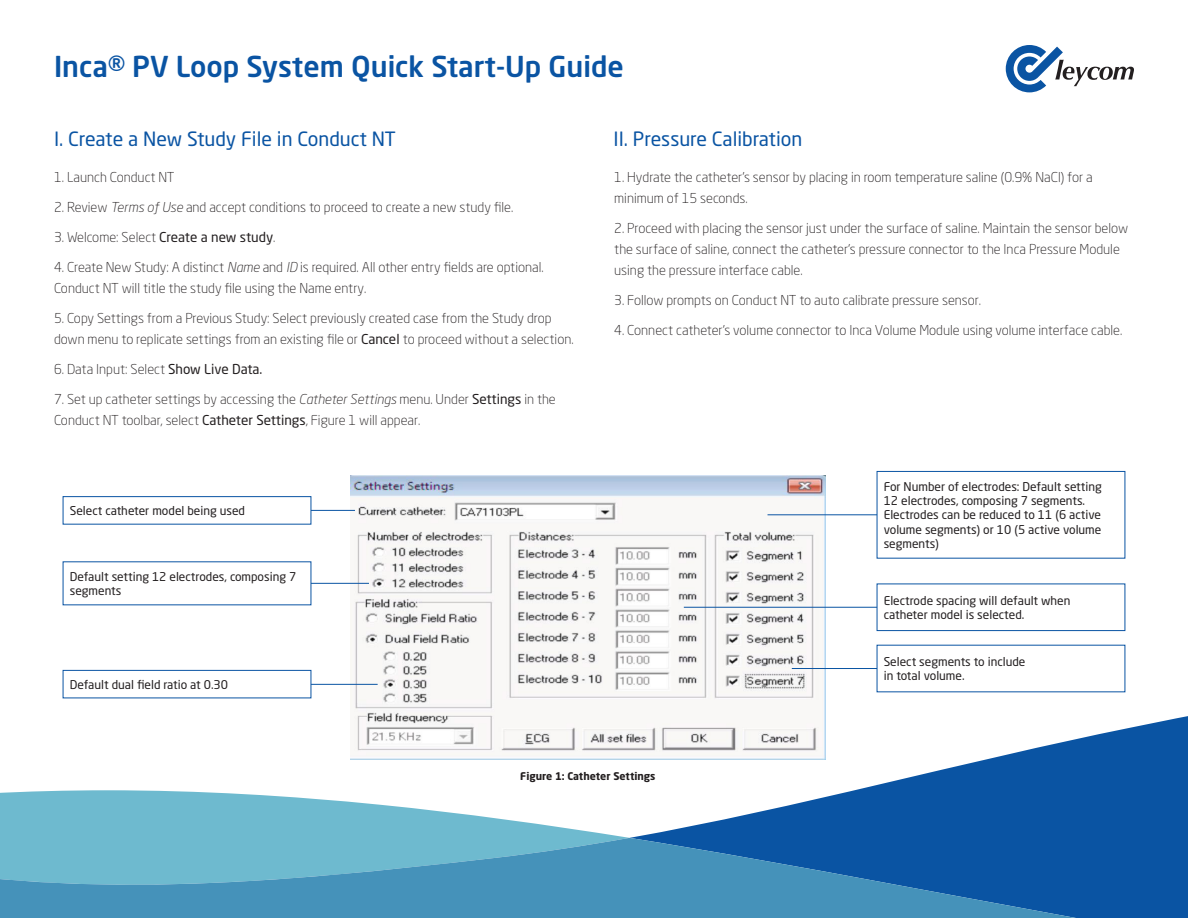
<style>
.page{position:relative;width:1188px;height:918px;background:#fff}
.page>*{position:absolute;margin:0;border:0;box-sizing:border-box;transform-origin:0 0}
.t1{font:500 28.5px "Neo Sans Std";color:#0a54a3}
.t2{font:19.5px "Neo Sans Std";color:#0a54a3}
.t3{font:300 13.5px/21px "Neo Sans Std";color:#231f20}
.t4{font:12px/14.4px "Neo Sans Std";color:#231f20}
.t5{font:700 10.5px "Neo Sans Std";color:#231f20}
.s1{font-style:italic}
.s2{font-weight:400}
</style>
<div class="page">
<img style="left:350px;top:475px;width:475px;height:284px">
<hr style="left:257px;top:510px;width:98px;height:1px;background:#0a54a3">
<hr style="left:768px;top:514px;width:143px;height:1px;background:#0a54a3">
<hr style="left:684px;top:607px;width:227px;height:1px;background:#0a54a3">
<hr style="left:792px;top:668px;width:119px;height:1px;background:#0a54a3">
<hr style="left:257px;top:583px;width:112px;height:1px;background:#0a54a3">
<hr style="left:257px;top:684px;width:121px;height:1px;background:#0a54a3">
<div style="left:63px;top:496px;width:248px;height:29px;background:#fff;border:1px solid #0a54a3"></div>
<div style="left:877px;top:471px;width:248px;height:88px;background:#fff;border:1px solid #0a54a3"></div>
<div style="left:877px;top:584px;width:248px;height:47px;background:#fff;border:1px solid #0a54a3"></div>
<div style="left:877px;top:645px;width:248px;height:47px;background:#fff"></div>
<div style="left:63px;top:670px;width:248px;height:28px;background:#fff;border:1px solid #0a54a3"></div>
<div style="left:63px;top:561px;width:248px;height:44px;background:#fff"></div>
<svg style="left:630px;top:692px;width:558px;height:226px"></svg>
<svg style="left:0;top:790px;width:630px;height:48px;fill:#6ebacf"></svg>
<svg style="left:0;top:838px;width:1144px;height:80px;background:#408cb9"></svg>
<svg style="left:1006px;top:45px;width:128px;height:47px"></svg>
<p class="t1" style="left:54px;top:48px;width:571px">Inca® PV Loop System Quick Start-Up Guide</p>
<p class="t2" style="left:54px;top:126px;width:343px">I. Create a New Study File in Conduct NT</p>
<p class="t3" style="left:54px;top:167px;width:122px">1. Launch Conduct NT</p>
<p class="t3" style="left:54px;top:197px;width:461px">2. Review <span class="s1">Terms of Use</span> and accept conditions to proceed to create a new study file.</p>
<p class="t3" style="left:54px;top:227px;width:223px">3. Welcome: Select <span class="s2">Create a new study</span>.</p>
<p class="t3" style="left:54px;top:257px;width:491px">4. Create New Study: A distinct <span class="s1">Name</span> and <span class="s1">ID</span> is required. All other entry fields are optional.<br>Conduct NT will title the study file using the Name entry.</p>
<p class="t3" style="left:54px;top:308px;width:499px">5. Copy Settings from a Previous Study: Select previously created case from the Study drop</p>
<p class="t3" style="left:54px;top:329px;width:521px">down menu to replicate settings from an existing file or <span class="s2">Cancel</span> to proceed without a selection.</p>
<p class="t3" style="left:54px;top:359px;width:210px">6. Data Input: Select <span class="s2">Show Live Data.</span></p>
<p class="t3" style="left:54px;top:389px;width:503px">7. Set up catheter settings by accessing the <span class="s1">Catheter Settings</span> menu. Under <span class="s2">Settings</span> in the</p>
<p class="t3" style="left:54px;top:410px;width:368px">Conduct NT toolbar, select <span class="s2">Catheter Settings</span>, Figure 1 will appear.</p>
<p class="t4" style="left:70px;top:503px;width:177px">Select catheter model being used</p>
<p class="t4" style="left:70px;top:569px;width:228px">Default setting 12 electrodes, composing 7 segments</p>
<p class="t4" style="left:70px;top:677px;width:160px">Default dual field ratio at 0.30</p>
<p class="t2" style="left:614px;top:126px;width:190px">II. Pressure Calibration</p>
<p class="t3" style="left:614px;top:167px;width:480px">1. Hydrate the catheter’s sensor by placing in room temperature saline (0.9% NaCl) for a minimum of 15 seconds.</p>
<p class="t3" style="left:614px;top:218px;width:515px">2. Proceed with placing the sensor just under the surface of saline. Maintain the sensor below the surface of saline, connect the catheter’s pressure connector to the Inca Pressure Module using the pressure interface cable.</p>
<p class="t3" style="left:614px;top:290px;width:368px">3. Follow prompts on Conduct NT to auto calibrate pressure sensor.</p>
<p class="t3" style="left:614px;top:320px;width:510px">4. Connect catheter’s volume connector to Inca Volume Module using volume interface cable.</p>
<p class="t4" style="left:884px;top:479px;width:220px">For Number of electrodes: Default setting 12 electrodes, composing 7 segments.<br>Electrodes can be reduced to 11 (6 active volume segments) or 10 (5 active volume segments)</p>
<p class="t4" style="left:884px;top:593px;width:188px">Electrode spacing will default when catheter model is selected.</p>
<p class="t4" style="left:884px;top:654px;width:143px">Select segments to include</p>
<p class="t4" style="left:884px;top:669px;width:82px">in total volume.</p>
<p class="t5" style="left:520px;top:770px;width:137px">Figure 1: Catheter Settings</p>
</div>
